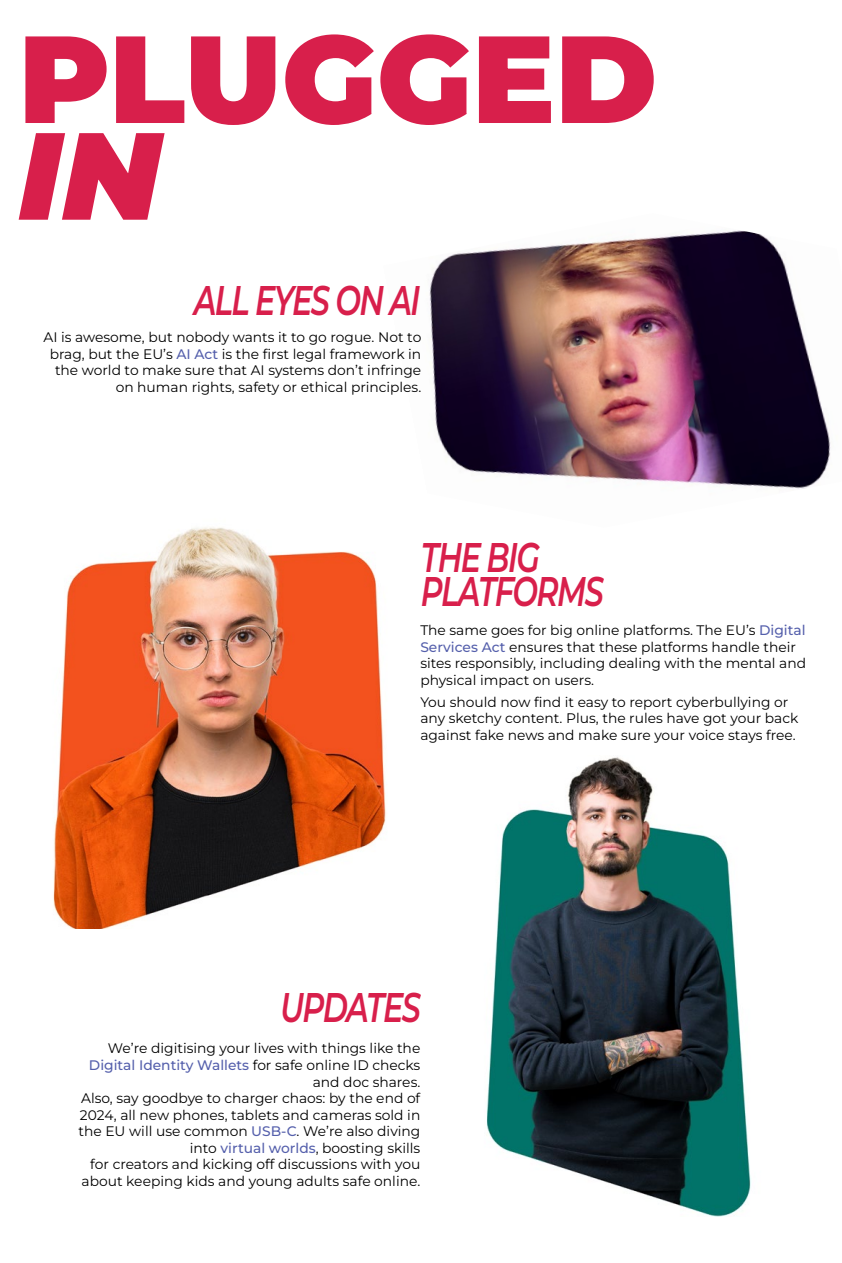
<style>
.page{position:relative;width:842px;height:1263px;background:#fff}
.page>*{position:absolute;margin:0;border:0;box-sizing:border-box;transform-origin:0 0}
.t1{font:900 123.6px/96.8px "Montserrat";color:#d81f4b}
.H2{font:italic 600 41.4px/34.2px "Montserrat";letter-spacing:-.05em;color:#d81f4b;scale:.73 1}
.P1{font:13.8px/16.5px "Montserrat";color:#000;text-align:right}
.s1{font-style:italic}
.s2{font-weight:500;color:#5560ac}
</style>
<div class="page">
<img style="left:53px;top:527px;width:333px;height:402px">
<img style="left:383px;top:230px;width:448px;height:298px">
<img style="left:486px;top:757px;width:265px;height:459px">
<h1 class="t1" style="left:18px;top:23px;width:640px">PLUGGED<br><span class="s1">IN</span></h1>
<p class="H2" style="left:194px;top:281px;width:312px">ALL EYES ON AI</p>
<p class="P1" style="left:43px;top:329px;width:379px">AI is awesome, but nobody wants it to go rogue. Not to brag, but the EU’s <span class="s2">AI Act</span> is the first legal framework in the world to make sure that AI systems don’t infringe on human rights, safety or ethical principles.</p>
<p class="H2" style="left:421px;top:538px;width:252px">THE BIG<br>PLATFORMS</p>
<p class="P1" style="left:420px;top:621px;width:387px;text-align:left">The same goes for big online platforms. The EU’s <span class="s2">Digital Services Act</span> ensures that these platforms handle their sites responsibly, including dealing with the mental and physical impact on users.</p>
<p class="P1" style="left:420px;top:693px;width:379px;text-align:left">You should now find it easy to report cyberbullying or any sketchy content. Plus, the rules have got your back against fake news and make sure your voice stays free.</p>
<p class="H2" style="left:280px;top:988px;width:194px">UPDATES</p>
<p class="P1" style="left:78px;top:1040px;width:343px">We’re digitising your lives with things like the <span class="s2">Digital Identity Wallets</span> for safe online ID checks and doc shares.<br>Also, say goodbye to charger chaos: by the end of 2024, all new phones, tablets and cameras sold in the EU will use common <span class="s2">USB-C</span>. We’re also diving into <span class="s2">virtual worlds</span>, boosting skills<br>for creators and kicking off discussions with you about keeping kids and young adults safe online.</p>
</div>
